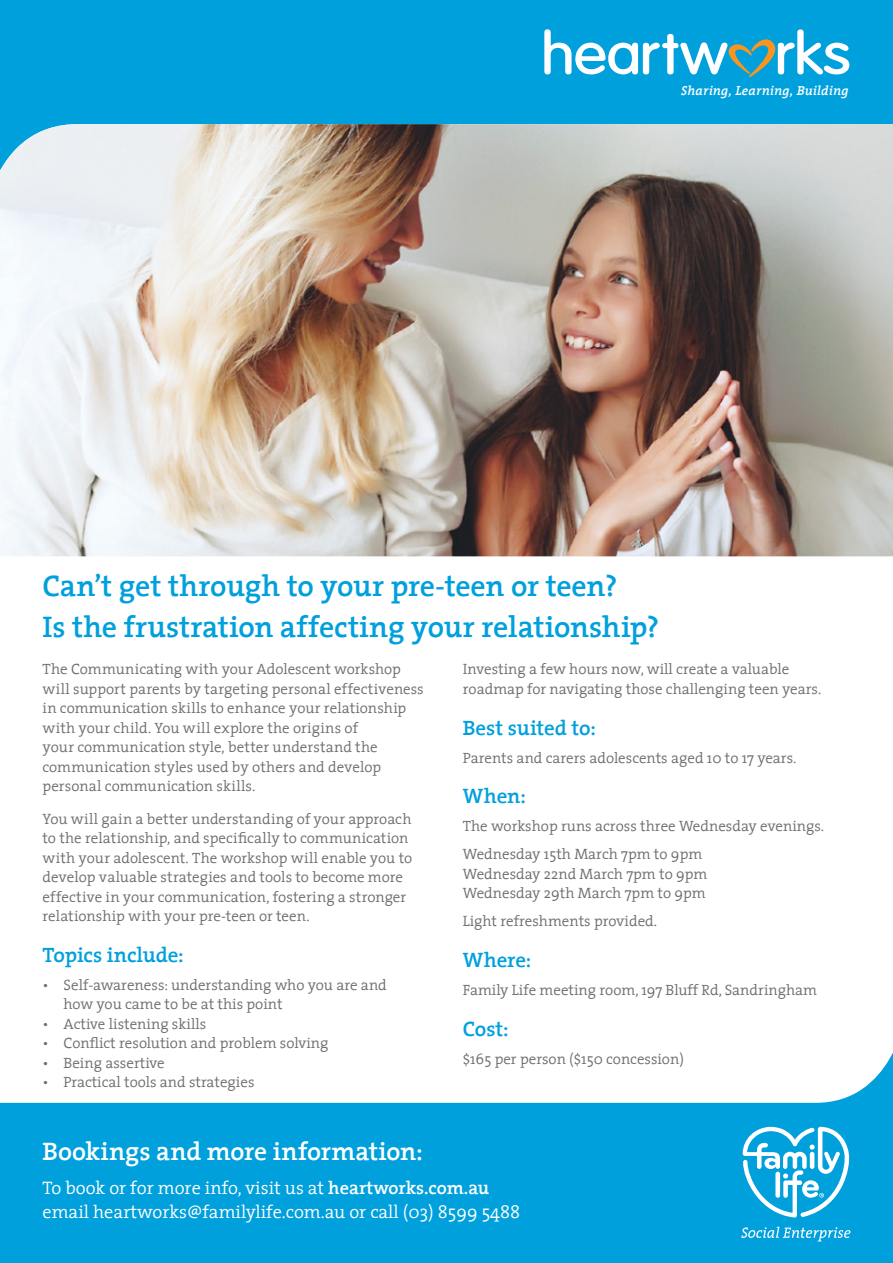
<style>
.page{position:relative;width:893px;height:1263px;background:#fff}
.page>*{position:absolute;margin:0;border:0;box-sizing:border-box;transform-origin:0 0}
.t1{font:600 30px/40.5px "The Serif";letter-spacing:-.01em;color:#00a0dd}
.t2{font:600 25.65px "The Serif";letter-spacing:-.005em;color:#fff}
.t3{font:600 21px "The Serif";letter-spacing:-.01em;color:#00a0dd}
.t4{font:300 18.3px/23.9px "The Serif";color:#fff}
.t5{font:300 15px/19.5px "The Serif";color:#6d6e71}
.t6{font:italic 600 13.2px "The Serif";letter-spacing:.01em;color:#fff}
.s1{font-weight:600}
</style>
<div class="page">
<div style="left:0;top:1016px;width:893px;height:247px;background:#00a0dd"></div>
<div style="left:0;top:0;width:893px;height:232px;background:#00a0dd"></div>
<div style="left:0;top:1016px;width:893px;height:87px;background:#fff"></div>
<img style="left:0;top:124px;width:893px;height:432px">
<svg style="left:741px;top:1227px;width:109px;height:14px"></svg>
<svg style="left:743px;top:1127px;width:107px;height:90px"></svg>
<svg style="left:544px;top:29px;width:305px;height:48px"></svg>
<p class="t6" style="left:681px;top:79px;width:169px">Sharing, Learning, Building</p>
<h1 class="t1" style="left:43px;top:565px;width:618px">Can’t get through to your pre-teen or teen?<br>Is the frustration affecting your relationship?</h1>
<p class="t5" style="left:43px;top:659px;width:383px">The Communicating with your Adolescent workshop will support parents by targeting personal effectiveness in communication skills to enhance your relationship with your child. You will explore the origins of<br>your communication style, better understand the communication styles used by others and develop personal communication skills.</p>
<p class="t5" style="left:43px;top:808px;width:371px">You will gain a better understanding of your approach to the relationship, and specifically to communication with your adolescent. The workshop will enable you to develop valuable strategies and tools to become more effective in your communication, fostering a stronger relationship with your pre-teen or teen.</p>
<h3 class="t3" style="left:43px;top:937px;width:143px">Topics include:</h3>
<p class="t5" style="left:64px;top:974px;width:325px;text-indent:-21px">• Self-awareness: understanding who you are and how you came to be at this point</p>
<p class="t5" style="left:43px;top:1013px;width:165px">• Active listening skills</p>
<p class="t5" style="left:43px;top:1033px;width:288px">• Conflict resolution and problem solving</p>
<p class="t5" style="left:43px;top:1052px;width:124px">• Being assertive</p>
<p class="t5" style="left:43px;top:1072px;width:214px">• Practical tools and strategies</p>
<p class="t5" style="left:463px;top:659px;width:360px">Investing a few hours now, will create a valuable roadmap for navigating those challenging teen years.</p>
<h3 class="t3" style="left:463px;top:710px;width:135px">Best suited to:</h3>
<p class="t5" style="left:463px;top:747px;width:335px">Parents and carers adolescents aged 10 to 17 years.</p>
<h3 class="t3" style="left:463px;top:779px;width:65px">When:</h3>
<p class="t5" style="left:463px;top:812px;width:363px;line-height:28px">The workshop runs across three Wednesday evenings.<br>Wednesday 15th March 7pm to 9pm</p>
<p class="t5" style="left:463px;top:863px;width:246px">Wednesday 22nd March 7pm to 9pm<br>Wednesday 29th March 7pm to 9pm</p>
<p class="t5" style="left:463px;top:911px;width:196px">Light refreshments provided.</p>
<h3 class="t3" style="left:463px;top:942px;width:70px">Where:</h3>
<p class="t5" style="left:463px;top:980px;width:356px">Family Life meeting room, 197 Bluff Rd, Sandringham</p>
<h3 class="t3" style="left:463px;top:1011px;width:47px">Cost:</h3>
<p class="t5" style="left:463px;top:1049px;width:223px">$165 per person ($150 concession)</p>
<h2 class="t2" style="left:43px;top:1129px;width:382px">Bookings and more information:</h2>
<p class="t4" style="left:43px;top:1175px;width:479px">To book or for more info, visit us at <span class="s1">heartworks.com.au </span>email heartworks@familylife.com.au or call (03) 8599 5488</p>
</div>
